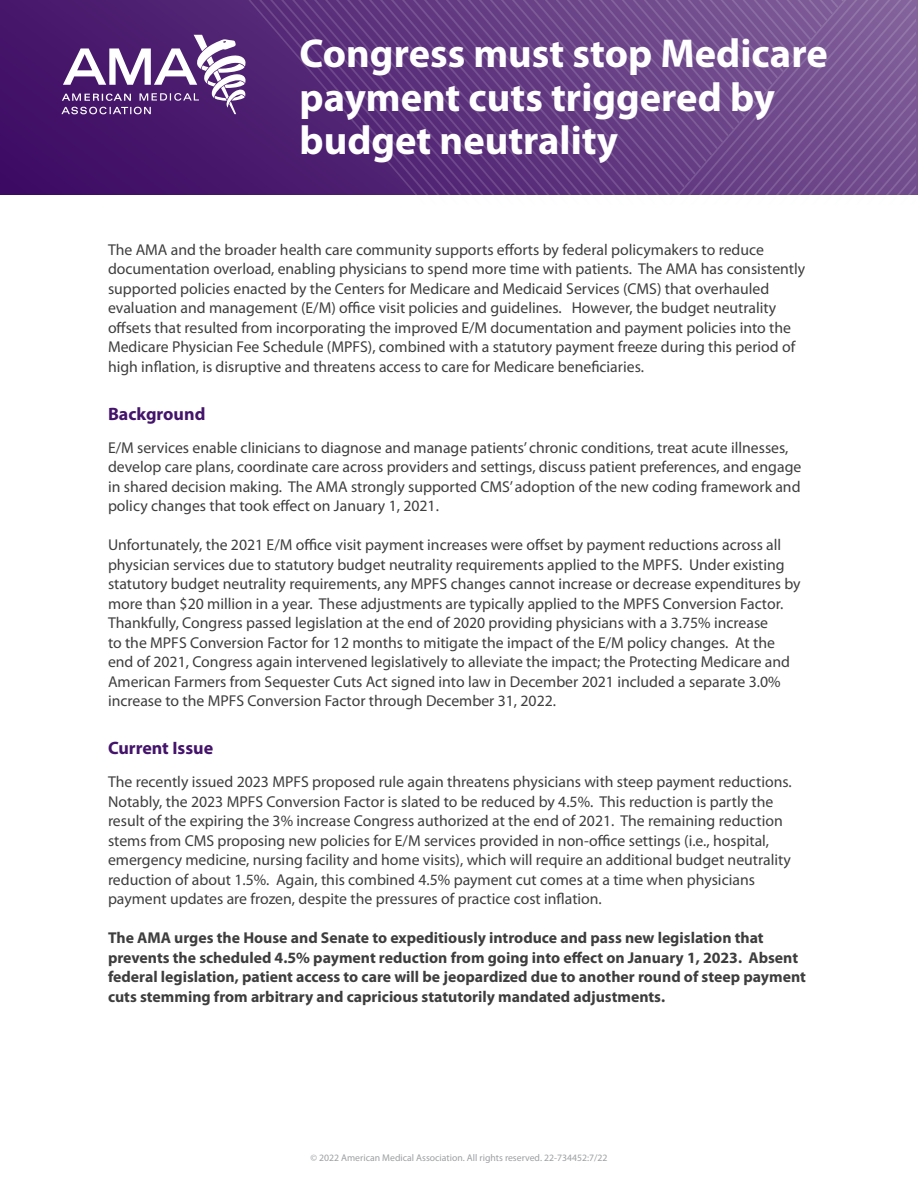
<style>
.page{position:relative;width:918px;height:1188px;background:#fff}
.page>*{position:absolute;margin:0;border:0;box-sizing:border-box;transform-origin:0 0}
.Head{font:700 40.5px/43.5px "Myriad Pro";color:#fff}
.Sub_A{font:700 18px "Myriad Pro";color:#44146b}
.Body{font:15.75px/19.5px "Myriad Pro";color:#3e3e3f}
.Body-2{font:700 15.75px/19.5px "Myriad Pro";color:#3e3e3f}
.xBody{font:9.75px "Myriad Pro";color:#9d9fa2}
</style>
<div class="page">
<div style="left:0;top:0;width:918px;height:194px;background:#431268"></div>
<svg style="left:61px;top:0;width:856px;height:195px"></svg>
<p class="Head" style="left:300px;top:30px;width:530px">Congress must stop Medicare payment cuts triggered by budget neutrality</p>
<p class="Body" style="left:108px;top:240px;width:699px">The AMA and the broader health care community supports efforts by federal policymakers to reduce documentation overload, enabling physicians to spend more time with patients. The AMA has consistently supported policies enacted by the Centers for Medicare and Medicaid Services (CMS) that overhauled evaluation and management (E/M) office visit policies and guidelines. However, the budget neutrality offsets that resulted from incorporating the improved E/M documentation and payment policies into the Medicare Physician Fee Schedule (MPFS), combined with a statutory payment freeze during this period of high inflation, is disruptive and threatens access to care for Medicare beneficiaries.</p>
<p class="Sub_A" style="left:108px;top:402px;width:99px">Background</p>
<p class="Body" style="left:108px;top:438px;width:695px">E/M services enable clinicians to diagnose and manage patients’ chronic conditions, treat acute illnesses, develop care plans, coordinate care across providers and settings, discuss patient preferences, and engage in shared decision making. The AMA strongly supported CMS’ adoption of the new coding framework and policy changes that took effect on January 1, 2021.</p>
<p class="Body" style="left:108px;top:535px;width:694px">Unfortunately, the 2021 E/M office visit payment increases were offset by payment reductions across all physician services due to statutory budget neutrality requirements applied to the MPFS. Under existing statutory budget neutrality requirements, any MPFS changes cannot increase or decrease expenditures by more than $20 million in a year. These adjustments are typically applied to the MPFS Conversion Factor.</p>
<p class="Body" style="left:108px;top:613px;width:684px">Thankfully, Congress passed legislation at the end of 2020 providing physicians with a 3.75% increase<br>to the MPFS Conversion Factor for 12 months to mitigate the impact of the E/M policy changes. At the end of 2021, Congress again intervened legislatively to alleviate the impact; the Protecting Medicare and American Farmers from Sequester Cuts Act signed into law in December 2021 included a separate 3.0% increase to the MPFS Conversion Factor through December 31, 2022.</p>
<p class="Sub_A" style="left:108px;top:737px;width:107px">Current Issue</p>
<p class="Body" style="left:108px;top:772px;width:685px">The recently issued 2023 MPFS proposed rule again threatens physicians with steep payment reductions.<br>Notably, the 2023 MPFS Conversion Factor is slated to be reduced by 4.5%. This reduction is partly the result of the expiring the 3% increase Congress authorized at the end of 2021. The remaining reduction stems from CMS proposing new policies for E/M services provided in non-office settings (i.e., hospital, emergency medicine, nursing facility and home visits), which will require an additional budget neutrality reduction of about 1.5%. Again, this combined 4.5% payment cut comes at a time when physicians payment updates are frozen, despite the pressures of practice cost inflation.</p>
<p class="Body-2" style="left:108px;top:928px;width:699px">The AMA urges the House and Senate to expeditiously introduce and pass new legislation that prevents the scheduled 4.5% payment reduction from going into effect on January 1, 2023. Absent federal legislation, patient access to care will be jeopardized due to another round of steep payment cuts stemming from arbitrary and capricious statutorily mandated adjustments.</p>
<p class="xBody" style="left:311px;top:1152px;width:298px">© 2022 American Medical Association. All rights reserved. 22-734452:7/22</p>
</div>
